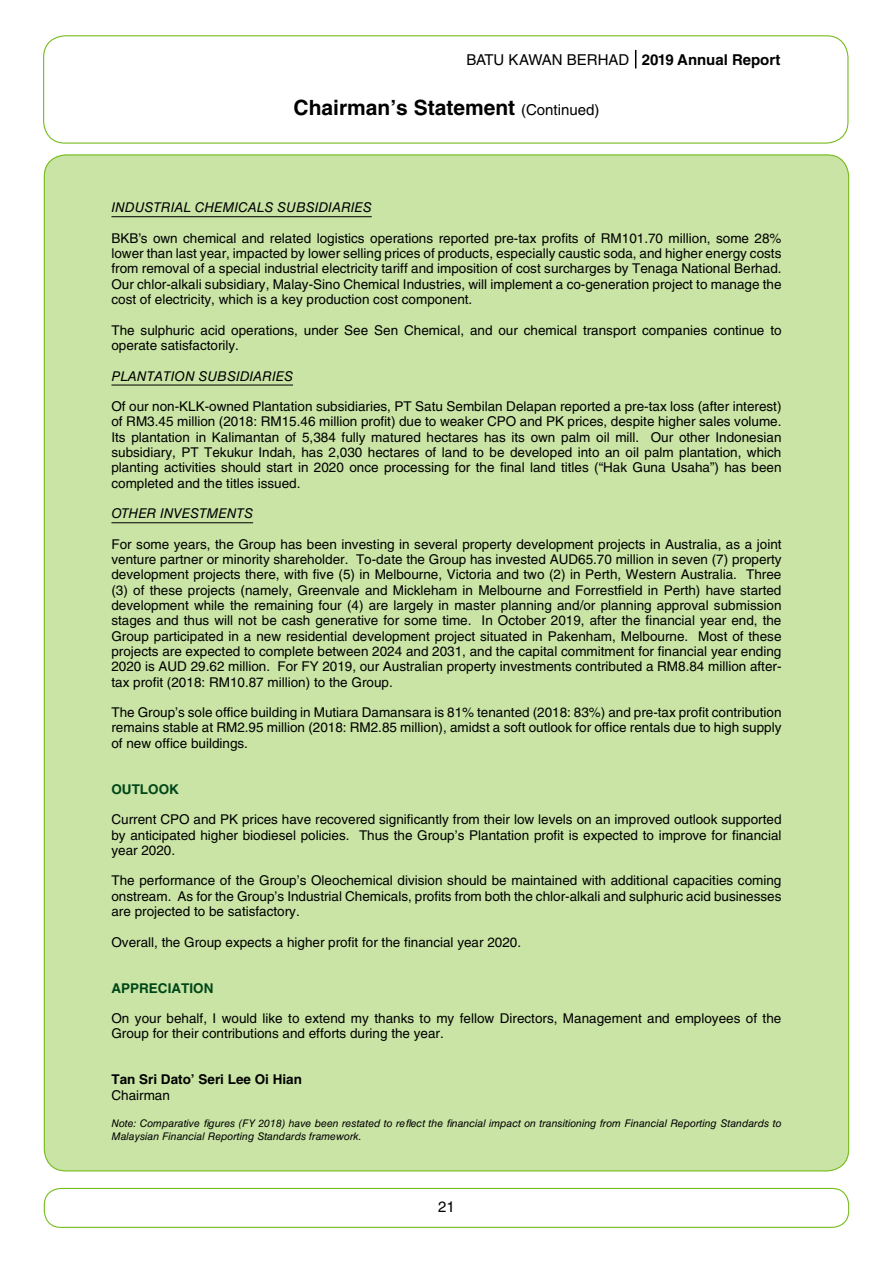
<style>
.page{position:relative;width:893px;height:1263px;background:#fff}
.page>*{position:absolute;margin:0;border:0;box-sizing:border-box;transform-origin:0 0}
.t1{font:700 21px "Helvetica LT Std";color:#000}
.t2{font:700 15px "Helvetica LT Std";color:#000}
.t3{font:15px "Helvetica LT Std";color:#000}
.t4{font:13.5px/15.3px "Helvetica LT Std";color:#000;text-align:justify}
.t5{font:italic 13.5px "Helvetica LT Std";color:#000}
.t6{font:700 13.5px "Helvetica LT Std";color:#000}
.t7{font:700 13.5px "Helvetica LT Std";color:#004618}
.t8{font:italic 10.5px/13.5px "Helvetica LT Std";color:#000}
.s1{font-weight:400}
.s2{font-weight:400;font-size:15px}
</style>
<div class="page">
<div style="left:43px;top:35px;width:805px;height:109px;border:1px solid #77bc1f;border-radius:22px"></div>
<div style="left:44px;top:1188px;width:805px;height:40px;border:1px solid #77bc1f;border-radius:16px"></div>
<div style="left:44px;top:155px;width:805px;height:1016px;background:#c9e4a5"></div>
<svg style="left:635px;top:50px;width:1px;height:18px"></svg>
<hr style="left:111px;top:216px;width:261px;height:1px;background:#000">
<hr style="left:111px;top:385px;width:182px;height:1px;background:#000">
<hr style="left:111px;top:522px;width:142px;height:1px;background:#000">
<p class="t2" style="left:466px;top:50px;width:316px"><span class="s1">BATU KAWAN BERHAD</span> 2019 Annual Report</p>
<h1 class="t1" style="left:294px;top:95px;width:307px">Chairman’s Statement <span class="s2">(Continued)</span></h1>
<p class="t5" style="left:111px;top:200px;width:262px">INDUSTRIAL CHEMICALS SUBSIDIARIES</p>
<p class="t4" style="left:111px;top:230px;width:672px">BKB’s own chemical and related logistics operations reported pre-tax profits of RM101.70 million, some 28% lower than last year, impacted by lower selling prices of products, especially caustic soda, and higher energy costs from removal of a special industrial electricity tariff and imposition of cost surcharges by Tenaga National Berhad.<br>Our chlor-alkali subsidiary, Malay-Sino Chemical Industries, will implement a co-generation project to manage the cost of electricity, which is a key production cost component.</p>
<p class="t4" style="left:111px;top:322px;width:672px">The sulphuric acid operations, under See Sen Chemical, and our chemical transport companies continue to operate satisfactorily.</p>
<p class="t5" style="left:111px;top:368px;width:183px">PLANTATION SUBSIDIARIES</p>
<p class="t4" style="left:111px;top:399px;width:672px">Of our non-KLK-owned Plantation subsidiaries, PT Satu Sembilan Delapan reported a pre-tax loss (after interest) of RM3.45 million (2018: RM15.46 million profit) due to weaker CPO and PK prices, despite higher sales volume.<br>Its plantation in Kalimantan of 5,384 fully matured hectares has its own palm oil mill. Our other Indonesian subsidiary, PT Tekukur Indah, has 2,030 hectares of land to be developed into an oil palm plantation, which planting activities should start in 2020 once processing for the final land titles (“Hak Guna Usaha”) has been completed and the titles issued.</p>
<p class="t5" style="left:111px;top:506px;width:143px">OTHER INVESTMENTS</p>
<p class="t4" style="left:111px;top:536px;width:672px">For some years, the Group has been investing in several property development projects in Australia, as a joint venture partner or minority shareholder. To-date the Group has invested AUD65.70 million in seven (7) property development projects there, with five (5) in Melbourne, Victoria and two (2) in Perth, Western Australia. Three (3) of these projects (namely, Greenvale and Mickleham in Melbourne and Forrestfield in Perth) have started development while the remaining four (4) are largely in master planning and/or planning approval submission stages and thus will not be cash generative for some time. In October 2019, after the financial year end, the Group participated in a new residential development project situated in Pakenham, Melbourne. Most of these projects are expected to complete between 2024 and 2031, and the capital commitment for financial year ending 2020 is AUD 29.62 million. For FY 2019, our Australian property investments contributed a RM8.84 million after&shy;tax profit (2018: RM10.87 million) to the Group.</p>
<p class="t4" style="left:111px;top:705px;width:672px">The Group’s sole office building in Mutiara Damansara is 81% tenanted (2018: 83%) and pre-tax profit contribution remains stable at RM2.95 million (2018: RM2.85 million), amidst a soft outlook for office rentals due to high supply of new office buildings.</p>
<p class="t7" style="left:111px;top:781px;width:69px">OUTLOOK</p>
<p class="t4" style="left:111px;top:812px;width:672px">Current CPO and PK prices have recovered significantly from their low levels on an improved outlook supported by anticipated higher biodiesel policies. Thus the Group’s Plantation profit is expected to improve for financial year 2020.</p>
<p class="t4" style="left:111px;top:873px;width:672px">The performance of the Group’s Oleochemical division should be maintained with additional capacities coming onstream. As for the Group’s Industrial Chemicals, profits from both the chlor-alkali and sulphuric acid businesses are projected to be satisfactory.</p>
<p class="t4" style="left:111px;top:934px;width:411px">Overall, the Group expects a higher profit for the financial year 2020.</p>
<p class="t7" style="left:111px;top:979px;width:104px">APPRECIATION</p>
<p class="t4" style="left:111px;top:1011px;width:671px">On your behalf, I would like to extend my thanks to my fellow Directors, Management and employees of the<br>Group for their contributions and efforts during the year.</p>
<p class="t6" style="left:111px;top:1071px;width:192px">Tan Sri Dato’ Seri Lee Oi Hian</p>
<p class="t4" style="left:111px;top:1087px;width:60px">Chairman</p>
<p class="t8" style="left:111px;top:1116px;width:672px">Note: Comparative figures (FY 2018) have been restated to reflect the financial impact on transitioning from Financial Reporting Standards to<br>Malaysian Financial Reporting Standards framework.</p>
<p class="t3" style="left:438px;top:1198px;width:18px">21</p>
</div>
